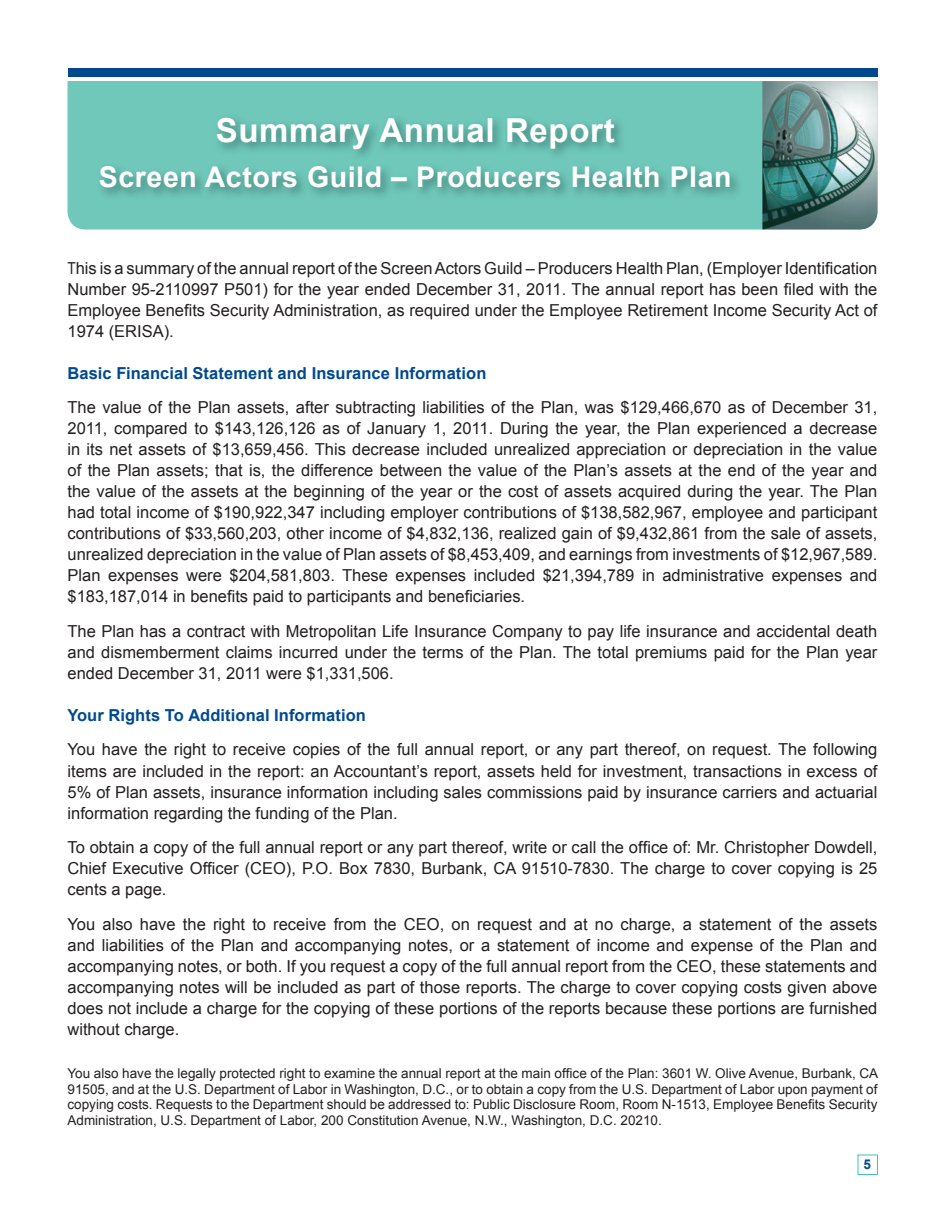
<style>
.page{position:relative;width:945px;height:1215px;background:#fff}
.page>*{position:absolute;margin:0;border:0;box-sizing:border-box;transform-origin:0 0}
.t1{font:700 33px "Arial";letter-spacing:.02em;color:#fff}
.t2{font:700 28.5px "Arial";letter-spacing:.02em;color:#fff}
.t3{font:16.5px/21px "Arial";color:#231f20;text-align:justify}
.t4{font:700 16.5px "Arial";color:#01498e}
.t5{font:13.5px/15.5px "Arial";color:#231f20;text-align:justify}
.t6{font:700 13.5px "Arial";color:#01498e}
.s1{font-family:"Arial Narrow"}
</style>
<div class="page">
<svg style="left:858px;top:1155px;width:20px;height:20px"></svg>
<div style="left:68px;top:81px;width:796px;height:149px;background:#6fc8ba"></div>
<div style="left:68px;top:68px;width:810px;height:9px;background:#01498e"></div>
<img style="left:97px;top:114px;width:645px;height:85px">
<img style="left:762px;top:81px;width:116px;height:148px">
<h1 class="t1" style="left:216px;top:112px;width:400px">Summary Annual Report</h1>
<h2 class="t2" style="left:99px;top:162px;width:634px">Screen Actors Guild – Producers Health Plan</h2>
<p class="t3" style="left:68px;top:258px;width:812px"><span class="s1">T</span>his is a summary of the annual report of the Screen Actors Guild – Producers Health Plan, (Employer Identification Number 95-2110997 P501) for the year ended December 31, 2011. The annual report has been filed with the Employee Benefits Security Administration, as required under the Employee Retirement Income Security Act of 1974 (ERISA).</p>
<p class="t4" style="left:68px;top:364px;width:420px">Basic Financial Statement and Insurance Information</p>
<p class="t3" style="left:68px;top:397px;width:811px">The value of the Plan assets, after subtracting liabilities of the Plan, was $129,466,670 as of December 31, 2011, compared to $143,126,126 as of January 1, 2011. During the year, the Plan experienced a decrease in its net assets of $13,659,456. This decrease included unrealized appreciation or depreciation in the value of the Plan assets; that is, the difference between the value of the Plan’s assets at the end of the year and the value of the assets at the beginning of the year or the cost of assets acquired during the year. The Plan had total income of $190,922,347 including employer contributions of $138,582,967, employee and participant contributions of $33,560,203, other income of $4,832,136, realized gain of $9,432,861 from the sale of assets, unrealized depreciation in the value of Plan assets of $8,453,409, and earnings from investments of $12,967,589.<br>Plan expenses were $204,581,803. These expenses included $21,394,789 in administrative expenses and $183,187,014 in benefits paid to participants and beneficiaries.</p>
<p class="t3" style="left:68px;top:621px;width:811px">The Plan has a contract with Metropolitan Life Insurance Company to pay life insurance and accidental death and dismemberment claims incurred under the terms of the Plan. The total premiums paid for the Plan year ended December 31, 2011 were $1,331,506.</p>
<p class="t4" style="left:68px;top:706px;width:300px">Your Rights To Additional Information</p>
<p class="t3" style="left:68px;top:739px;width:811px">You have the right to receive copies of the full annual report, or any part thereof, on request. The following items are included in the report: an Accountant’s report, assets held for investment, transactions in excess of 5% of Plan assets, insurance information including sales commissions paid by insurance carriers and actuarial information regarding the funding of the Plan.</p>
<p class="t3" style="left:68px;top:837px;width:811px">To obtain a copy of the full annual report or any part thereof, write or call the office of: Mr. Christopher Dowdell, Chief Executive Officer (CEO), P.O. Box 7830, Burbank, CA 91510-7830. The charge to cover copying is 25 cents a page.</p>
<p class="t3" style="left:68px;top:913px;width:811px">You also have the right to receive from the CEO, on request and at no charge, a statement of the assets and liabilities of the Plan and accompanying notes, or a statement of income and expense of the Plan and accompanying notes, or both. If you request a copy of the full annual report from the CEO, these statements and accompanying notes will be included as part of those reports. The charge to cover copying costs given above does not include a charge for the copying of these portions of the reports because these portions are furnished without charge.</p>
<p class="t5" style="left:68px;top:1066px;width:812px">You also have the legally protected right to examine the annual report at the main office of the Plan: 3601 W. Olive Avenue, Burbank, CA 91505, and at the U.S. Department of Labor in Washington, D.C., or to obtain a copy from the U.S. Department of Labor upon payment of copying costs. Requests to the Department should be addressed to: Public Disclosure Room, Room N-1513, Employee Benefits Security Administration, U.S. Department of Labor, 200 Constitution Avenue, N.W., Washington, D.C. 20210.</p>
<p class="t6" style="left:864px;top:1157px;width:9px">5</p>
</div>
